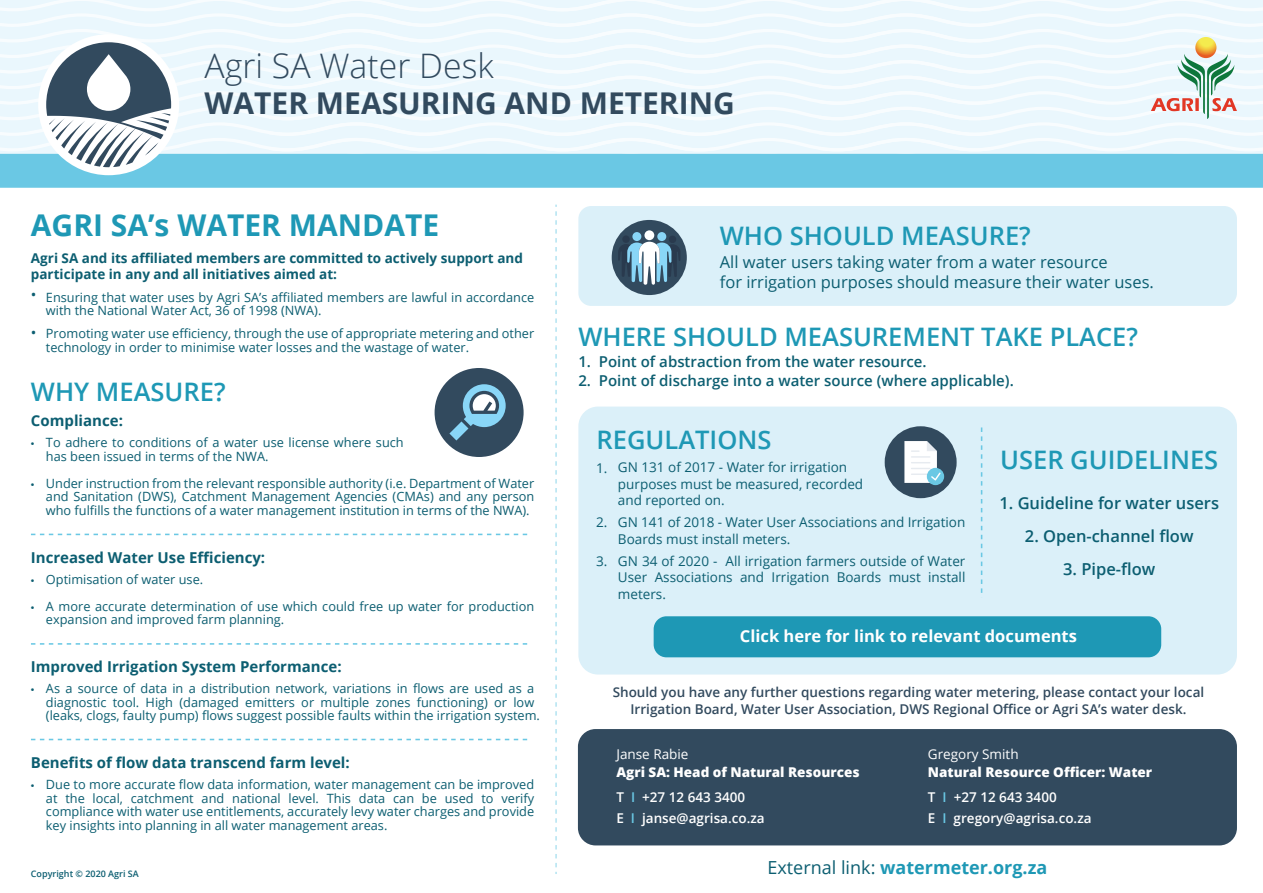
<style>
.page{position:relative;width:1263px;height:893px;background:#fff}
.page>*{position:absolute;margin:0;border:0;box-sizing:border-box;transform-origin:0 0}
.t1{font:300 33.75px "Open Sans";color:#324a5e}
.t2{font:700 30px "Open Sans";color:#324a5e}
.t3{font:700 30px "Open Sans";color:#1e98b5}
.t4{font:600 25.5px "Open Sans";color:#1e98b5}
.t5{font:700 18px "Open Sans";color:#1e98b5}
.t6{font:16.5px/19.8px "Open Sans";color:#0c5e71}
.t7{font:600 16.5px "Open Sans";color:#0c5e71}
.t8{font:700 16.5px "Open Sans";color:#fff}
.t9{font:700 15px "Open Sans";color:#0c5e71}
.t10{font:600 15px "Open Sans";color:#0c5e71}
.t11{font:15px "Open Sans";color:#0c5e71}
.t12{font:13.5px/16.2px "Open Sans";color:#0c5e71}
.t13{font:600 13.5px/16.5px "Open Sans";color:#324a5e;text-align:center}
.t14{font:700 13.5px/16.2px "Open Sans";color:#0c5e71}
.t15{font:800 13.5px/25.5px "Open Sans";color:#fff}
.t16{font:600 13.5px "Open Sans";color:#fff}
.t17{font:13.5px "Open Sans";color:#fff}
.t18{font:12.75px/13.5px "Open Sans";color:#0c5e71}
.t19{font:12.75px/27px "Myriad Pro";color:#0c5e71}
.t20{font:600 9px "Open Sans";color:#0c5e71}
.s1{font-weight:600}
.s2{font-weight:600;color:#6ac8e4}
.s3{color:#6ac8e4}
.s4{font-weight:400;color:#0c5e71}
</style>
<div class="page">
<div style="left:578px;top:407px;width:659px;height:267px;background:#dbf0f9;border-radius:19px"></div>
<div style="left:654px;top:616px;width:507px;height:41px;background:#1e98b5;border-radius:13px"></div>
<div style="left:578px;top:206px;width:659px;height:100px;background:#dbf0f9;border-radius:13px"></div>
<svg style="left:555px;top:205px;width:2px;height:669px"></svg>
<div style="left:612px;top:220px;width:75px;height:75px;background:#324a5e;border-radius:50%"></div>
<div style="left:669px;top:236px;width:7px;height:7px;background:#293a4e;border-radius:50%"></div>
<div style="left:622px;top:235px;width:8px;height:8px;background:#293a4e;border-radius:50%"></div>
<div style="left:657px;top:232px;width:9px;height:9px;background:#89d6f7;border-radius:50%"></div>
<div style="left:632px;top:232px;width:9px;height:9px;background:#89d6f7;border-radius:50%"></div>
<svg style="left:618px;top:242px;width:62px;height:43px"></svg>
<div style="left:644px;top:230px;width:10px;height:10px;background:#fff;border-radius:50%"></div>
<svg style="left:31px;top:739px;width:497px;height:1px"></svg>
<svg style="left:31px;top:643px;width:497px;height:2px"></svg>
<div style="left:435px;top:368px;width:89px;height:89px;background:#324a5e;border-radius:50%"></div>
<svg style="left:449px;top:384px;width:57px;height:56px"></svg>
<div style="left:885px;top:426px;width:72px;height:72px;background:#324a5e;border-radius:50%"></div>
<div style="left:927px;top:468px;width:17px;height:17px;background:#6ac8e4;border-radius:50%"></div>
<svg style="left:904px;top:441px;width:37px;height:42px"></svg>
<svg style="left:0;top:0;width:1263px;height:188px"></svg>
<svg style="left:981px;top:427px;width:1px;height:166px"></svg>
<svg style="left:31px;top:534px;width:497px;height:1px"></svg>
<div style="left:578px;top:729px;width:659px;height:116px;background:#324a5e;border-radius:18px"></div>
<h1 class="t1" style="left:204px;top:43px;width:291px">Agri SA Water Desk</h1>
<h2 class="t2" style="left:204px;top:82px;width:532px">WATER MEASURING AND METERING</h2>
<h2 class="t3" style="left:31px;top:204px;width:410px">AGRI SA’s WATER MANDATE</h2>
<p class="t14" style="left:31px;top:249px;width:493px">Agri SA and its affiliated members are committed to actively support and participate in any and all initiatives aimed at:</p>
<p class="t18" style="left:46px;top:290px;width:490px">Ensuring that water uses by Agri SA’s affiliated members are lawful in accordance with the National Water Act, 36 of 1998 (NWA).</p>
<p class="t18" style="left:46px;top:326px;width:490px">Promoting water use efficiency, through the use of appropriate metering and other technology in order to minimise water losses and the wastage of water.</p>
<p class="t11" style="left:31px;top:284px;width:7px">•</p>
<p class="t11" style="left:31px;top:322px;width:7px">•</p>
<h3 class="t4" style="left:31px;top:374px;width:196px">WHY MEASURE?</h3>
<p class="t9" style="left:31px;top:410px;width:93px">Compliance:</p>
<p class="t18" style="left:46px;top:435px;width:359px">To adhere to conditions of a water use license where such has been issued in terms of the NWA.</p>
<p class="t18" style="left:46px;top:476px;width:490px;text-align:justify">Under instruction from the relevant responsible authority (i.e. Department of Water and Sanitation (DWS), Catchment Management Agencies (CMAs) and any person who fulfills the functions of a water management institution in terms of the NWA).</p>
<p class="t9" style="left:31px;top:547px;width:236px">Increased Water Use Efficiency:</p>
<p class="t18" style="left:46px;top:565px;width:490px;line-height:27px">Optimisation of water use.<br>A more accurate determination of use which could free up water for production</p>
<p class="t18" style="left:46px;top:612px;width:240px">expansion and improved farm planning.</p>
<p class="t9" style="left:31px;top:656px;width:312px">Improved Irrigation System Performance:</p>
<p class="t18" style="left:46px;top:681px;width:495px">As a source of data in a distribution network, variations in flows are used as a diagnostic tool. High (damaged emitters or multiple zones functioning) or low (leaks, clogs, faulty pump) flows suggest possible faults within the irrigation system.</p>
<p class="t9" style="left:31px;top:752px;width:320px">Benefits of flow data transcend farm level:</p>
<p class="t18" style="left:46px;top:777px;width:490px;text-align:justify">Due to more accurate flow data information, water management can be improved at the local, catchment and national level. This data can be used to verify compliance with water use entitlements, accurately levy water charges and provide key insights into planning in all water management areas.</p>
<p class="t19" style="left:31px;top:429px;width:5px">•</p>
<p class="t19" style="left:31px;top:470px;width:5px">•</p>
<p class="t19" style="left:31px;top:566px;width:5px">• •</p>
<p class="t19" style="left:31px;top:675px;width:5px">•</p>
<p class="t19" style="left:31px;top:771px;width:5px">•</p>
<p class="t20" style="left:31px;top:868px;width:109px">Copyright © 2020 Agri SA</p>
<h3 class="t4" style="left:720px;top:218px;width:312px">WHO SHOULD MEASURE?</h3>
<p class="t6" style="left:720px;top:251px;width:436px">All water users taking water from a water resource<br>for irrigation purposes should measure their water uses.</p>
<h3 class="t4" style="left:578px;top:319px;width:561px">WHERE SHOULD MEASUREMENT TAKE PLACE?</h3>
<p class="t10" style="left:578px;top:351px;width:350px">1. Point of abstraction from the water resource.</p>
<p class="t10" style="left:578px;top:370px;width:437px">2. Point of discharge into a water source (where applicable).</p>
<h3 class="t4" style="left:596px;top:422px;width:176px">REGULATIONS</h3>
<p class="t12" style="left:618px;top:459px;width:247px">GN 131 of 2017 - Water for irrigation purposes must be measured, recorded and reported on.</p>
<p class="t12" style="left:618px;top:514px;width:349px">GN 141 of 2018 - Water User Associations and Irrigation<br>Boards must install meters.</p>
<p class="t12" style="left:618px;top:553px;width:349px;text-align:justify">GN 34 of 2020 - All irrigation farmers outside of Water User Associations and Irrigation Boards must install meters.</p>
<p class="t12" style="left:596px;top:459px;width:13px">1.</p>
<p class="t12" style="left:596px;top:514px;width:13px">2.</p>
<p class="t12" style="left:596px;top:553px;width:13px">3.</p>
<h3 class="t4" style="left:1000px;top:442px;width:220px">USER GUIDELINES</h3>
<p class="t7" style="left:999px;top:491px;width:221px">1. Guideline for water users</p>
<p class="t7" style="left:1025px;top:524px;width:170px">2. Open-channel flow</p>
<p class="t7" style="left:1063px;top:557px;width:94px">3. Pipe-flow</p>
<p class="t8" style="left:740px;top:624px;width:338px">Click here for link to relevant documents</p>
<p class="t13" style="left:613px;top:684px;width:593px">Should you have any further questions regarding water metering, please contact your local<br>Irrigation Board, Water User Association, DWS Regional Office or Agri SA’s water desk.</p>
<p class="t17" style="left:616px;top:745px;width:74px">Janse Rabie</p>
<p class="t15" style="left:616px;top:758px;width:245px">Agri SA: Head of Natural Resources<br><span class="s1">T</span> <span class="s2">I</span> <span class="s1">+27 12 643 3400</span></p>
<p class="t16" style="left:616px;top:809px;width:150px">E <span class="s3">I</span> janse@agrisa.co.za</p>
<p class="t17" style="left:928px;top:745px;width:92px">Gregory Smith</p>
<p class="t15" style="left:928px;top:758px;width:226px">Natural Resource Officer: Water<br><span class="s1">T</span> <span class="s2">I</span> <span class="s1">+27 12 643 3400</span></p>
<p class="t16" style="left:928px;top:809px;width:165px">E <span class="s3">I</span> gregory@agrisa.co.za</p>
<h3 class="t5" style="left:767px;top:855px;width:281px"><span class="s4">External link:</span> watermeter.org.za</h3>
</div>
